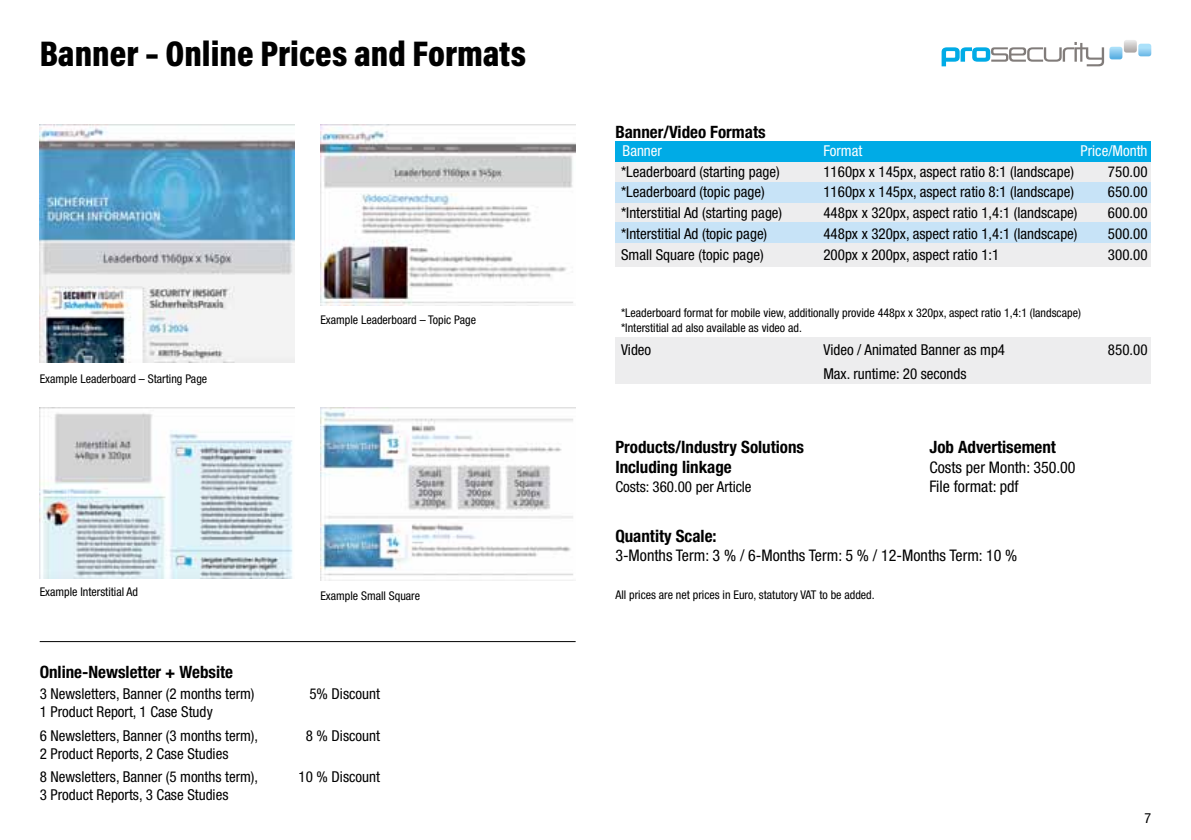
<style>
.page{position:relative;width:1191px;height:840px;background:#fff}
.page>*{position:absolute;margin:0;border:0;box-sizing:border-box;transform-origin:0 0}
.t1{font:900 36px "Acumin Pro Cond";color:#000}
.t2{font:700 condensed 17px "Helvetica Neue";color:#000}
.t3{font:condensed 16px "Helvetica Neue";color:#000}
.t4{font:condensed 15px/23.6px "Helvetica Neue";color:#000}
.t5{font:condensed 15px "Helvetica Neue";color:#fff}
.t6{font:condensed 14px "Helvetica Neue";color:#000}
.t7{font:condensed 12px/15px "Helvetica Neue";color:#000}
</style>
<div class="page">
<svg style="left:941px;top:40px;width:210px;height:26px"></svg>
<img style="left:40px;top:125px;width:255px;height:237px">
<img style="left:320px;top:125px;width:255px;height:180px">
<img style="left:40px;top:407px;width:255px;height:171px">
<img style="left:320px;top:407px;width:255px;height:173px">
<hr style="left:40px;top:641px;width:535px;height:1px;background:#000">
<div style="left:615px;top:337px;width:536px;height:46px;background:#ededee"></div>
<div style="left:615px;top:143px;width:536px;height:123px;background:#ededee"></div>
<div style="left:615px;top:182px;width:536px;height:20px;background:#c7e3f7"></div>
<div style="left:615px;top:223px;width:536px;height:20px;background:#c7e3f7"></div>
<div style="left:615px;top:141px;width:536px;height:21px;background:#00abe6"></div>
<h1 class="t1" style="left:40px;top:30px;width:488px">Banner – Online Prices and Formats</h1>
<p class="t7" style="left:40px;top:371px;width:169px">Example Leaderboard – Starting Page</p>
<p class="t7" style="left:320px;top:312px;width:157px">Example Leaderboard – Topic Page</p>
<p class="t7" style="left:40px;top:583px;width:100px">Example Interstitial Ad</p>
<p class="t7" style="left:320px;top:588px;width:101px">Example Small Square</p>
<p class="t2" style="left:40px;top:661px;width:195px">Online-Newsletter + Website</p>
<p class="t4" style="left:40px;top:681px;width:216px">3 Newsletters, Banner (2 months term)</p>
<p class="t4" style="left:309px;top:681px;width:72px">5% Discount</p>
<p class="t4" style="left:40px;top:699px;width:220px">1 Product Report, 1 Case Study<br>6 Newsletters, Banner (3 months term),</p>
<p class="t4" style="left:306px;top:723px;width:76px">8 % Discount</p>
<p class="t4" style="left:40px;top:741px;width:220px">2 Product Reports, 2 Case Studies<br>8 Newsletters, Banner (5 months term),</p>
<p class="t4" style="left:40px;top:782px;width:190px">3 Product Reports, 3 Case Studies</p>
<p class="t4" style="left:299px;top:764px;width:83px">10 % Discount</p>
<p class="t2" style="left:615px;top:122px;width:152px">Banner/Video Formats</p>
<p class="t5" style="left:622px;top:142px;width:41px">Banner</p>
<p class="t5" style="left:823px;top:142px;width:40px">Format</p>
<p class="t5" style="left:1080px;top:142px;width:68px">Price/Month</p>
<p class="t4" style="left:621px;top:159px;width:160px">*Leaderboard (starting page)</p>
<p class="t4" style="left:823px;top:159px;width:252px">1160px x 145px, aspect ratio 8:1 (landscape)</p>
<p class="t4" style="left:1108px;top:159px;width:41px">750.00</p>
<p class="t4" style="left:621px;top:180px;width:145px">*Leaderboard (topic page)</p>
<p class="t4" style="left:823px;top:180px;width:252px">1160px x 145px, aspect ratio 8:1 (landscape)</p>
<p class="t4" style="left:1108px;top:180px;width:41px">650.00</p>
<p class="t4" style="left:621px;top:201px;width:163px">*Interstitial Ad (starting page)</p>
<p class="t4" style="left:823px;top:201px;width:256px">448px x 320px, aspect ratio 1,4:1 (landscape)</p>
<p class="t4" style="left:1108px;top:201px;width:41px">600.00</p>
<p class="t4" style="left:621px;top:221px;width:148px">*Interstitial Ad (topic page)</p>
<p class="t4" style="left:823px;top:221px;width:256px">448px x 320px, aspect ratio 1,4:1 (landscape)</p>
<p class="t4" style="left:1108px;top:221px;width:41px">500.00</p>
<p class="t4" style="left:621px;top:242px;width:144px">Small Square (topic page)</p>
<p class="t4" style="left:823px;top:242px;width:177px">200px x 200px, aspect ratio 1:1</p>
<p class="t4" style="left:1108px;top:242px;width:41px">300.00</p>
<p class="t7" style="left:621px;top:304px;width:461px">*Leaderboard format for mobile view, additionally provide 448px x 320px, aspect ratio 1,4:1 (landscape) *Interstitial ad also available as video ad.</p>
<p class="t4" style="left:621px;top:338px;width:32px">Video</p>
<p class="t4" style="left:823px;top:338px;width:183px">Video / Animated Banner as mp4</p>
<p class="t4" style="left:1108px;top:338px;width:41px">850.00</p>
<p class="t4" style="left:823px;top:361px;width:145px">Max. runtime: 20 seconds</p>
<p class="t2" style="left:615px;top:436px;width:190px">Products/Industry Solutions</p>
<p class="t2" style="left:929px;top:436px;width:128px">Job Advertisement</p>
<p class="t2" style="left:615px;top:456px;width:118px">Including linkage</p>
<p class="t3" style="left:929px;top:458px;width:148px">Costs per Month: 350.00</p>
<p class="t4" style="left:615px;top:474px;width:138px">Costs: 360.00 per Article</p>
<p class="t3" style="left:929px;top:477px;width:91px">File format: pdf</p>
<p class="t2" style="left:615px;top:525px;width:103px">Quantity Scale:</p>
<p class="t3" style="left:615px;top:546px;width:403px">3-Months Term: 3 % / 6-Months Term: 5 % / 12-Months Term: 10 %</p>
<p class="t7" style="left:615px;top:587px;width:261px">All prices are net prices in Euro, statutory VAT to be added.</p>
<p class="t6" style="left:1144px;top:809px;width:8px">7</p>
</div>
